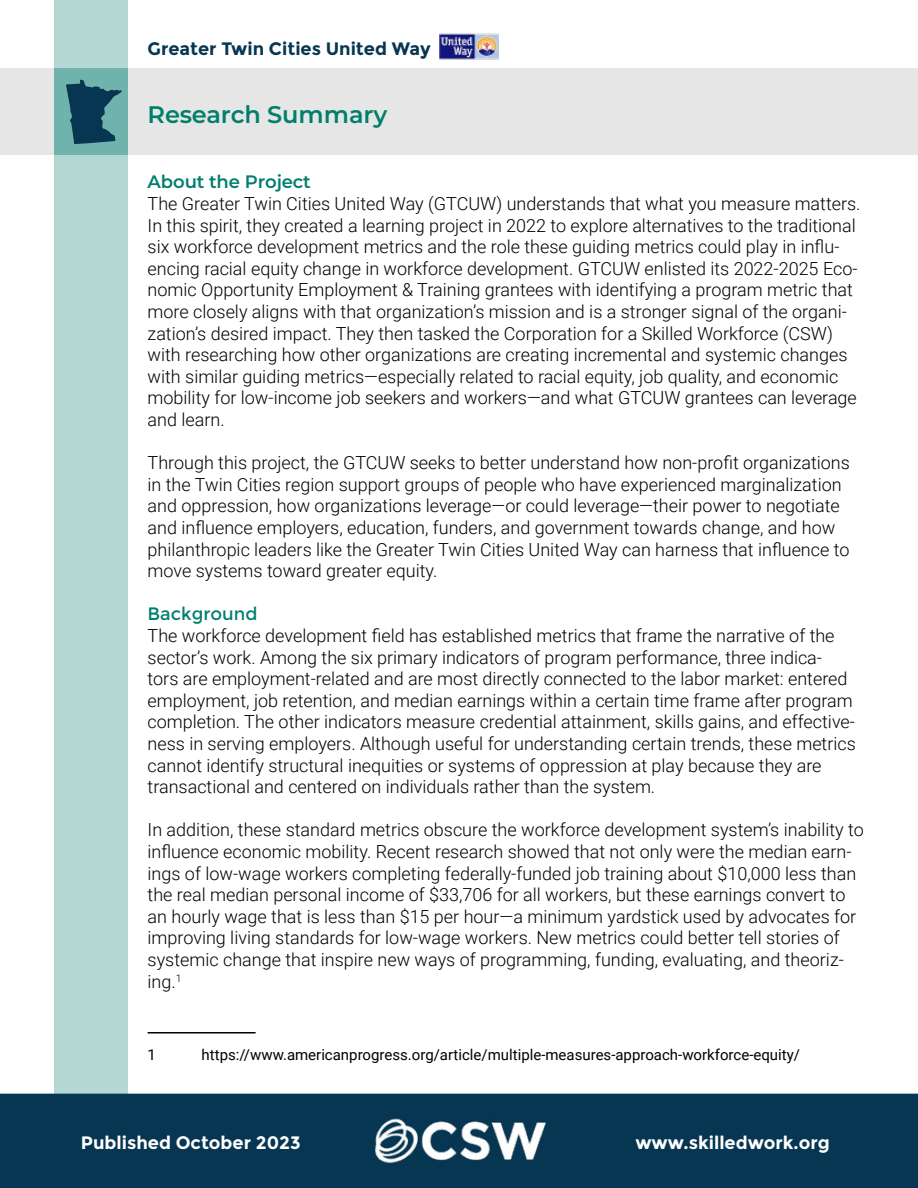
<style>
.page{position:relative;width:918px;height:1188px;background:#fff}
.page>*{position:absolute;margin:0;border:0;box-sizing:border-box;transform-origin:0 0}
.t1{font:100 24px "Montserrat";color:#007f6d}
.t2{font:300 18px/21.6px "Roboto";color:#000}
.t3{font:700 18px "Montserrat";color:#fff}
.t4{font:700 18px "Montserrat";color:#063651}
.t5{font:100 18px "Montserrat";color:#007f6d}
.t6{font:18px "Montserrat";color:#007f6d}
.t7{font:15px "Roboto";color:#000}
</style>
<div class="page">
<div style="left:54px;top:0;width:74px;height:1188px;background:#b3d8d3"></div>
<div style="left:0;top:69px;width:918px;height:86px;background:#e7e6e6"></div>
<div style="left:54px;top:69px;width:74px;height:86px;background:#70b3ad"></div>
<svg style="left:66px;top:79px;width:56px;height:65px"></svg>
<hr style="left:148px;top:1032px;width:108px;height:2px;background:#000">
<div style="left:0;top:1094px;width:918px;height:94px;background:#063651"></div>
<img style="left:367px;top:1115px;width:184px;height:51px">
<img style="left:439px;top:33px;width:60px;height:27px">
<p class="t4" style="left:148px;top:38px;width:285px">Greater Twin Cities United Way</p>
<h1 class="t1" style="left:148px;top:99px;width:241px">Research Summary</h1>
<p class="t5" style="left:148px;top:170px;width:165px">About the Project</p>
<p class="t2" style="left:148px;top:192px;width:715px">The Greater Twin Cities United Way (GTCUW) understands that what you measure matters.<br>In this spirit, they created a learning project in 2022 to explore alternatives to the traditional six workforce development metrics and the role these guiding metrics could play in influ&shy;encing racial equity change in workforce development. GTCUW enlisted its 2022-2025 Eco&shy;nomic Opportunity Employment &amp; Training grantees with identifying a program metric that more closely aligns with that organization’s mission and is a stronger signal of the organi&shy;zation’s desired impact. They then tasked the Corporation for a Skilled Workforce (CSW) with researching how other organizations are creating incremental and systemic changes with similar guiding metrics—especially related to racial equity, job quality, and economic mobility for low-income job seekers and workers—and what GTCUW grantees can leverage and learn.</p>
<p class="t2" style="left:148px;top:451px;width:704px">Through this project, the GTCUW seeks to better understand how non-profit organizations in the Twin Cities region support groups of people who have experienced marginalization and oppression, how organizations leverage—or could leverage—their power to negotiate and influence employers, education, funders, and government towards change, and how philanthropic leaders like the Greater Twin Cities United Way can harness that influence to move systems toward greater equity.</p>
<p class="t6" style="left:148px;top:604px;width:111px">Background</p>
<p class="t2" style="left:148px;top:624px;width:710px">The workforce development field has established metrics that frame the narrative of the sector’s work. Among the six primary indicators of program performance, three indica&shy;tors are employment-related and are most directly connected to the labor market: entered employment, job retention, and median earnings within a certain time frame after program completion. The other indicators measure credential attainment, skills gains, and effective&shy;ness in serving employers. Although useful for understanding certain trends, these metrics cannot identify structural inequities or systems of oppression at play because they are transactional and centered on individuals rather than the system.</p>
<p class="t2" style="left:148px;top:819px;width:718px">In addition, these standard metrics obscure the workforce development system’s inability to influence economic mobility. Recent research showed that not only were the median earn&shy;ings of low-wage workers completing federally-funded job training about $10,000 less than the real median personal income of $33,706 for all workers, but these earnings convert to an hourly wage that is less than $15 per hour—a minimum yardstick used by advocates for improving living standards for low-wage workers. New metrics could better tell stories of systemic change that inspire new ways of programming, funding, evaluating, and theoriz&shy;ing.<sup>1</sup></p>
<p class="t7" style="left:148px;top:1044px;width:10px">1</p>
<p class="t7" style="left:202px;top:1044px;width:600px">https://www.americanprogress.org/article/multiple-measures-approach-workforce-equity/</p>
<p class="t3" style="left:81px;top:1132px;width:221px">Published October 2023</p>
<p class="t3" style="left:635px;top:1132px;width:196px">www.skilledwork.org</p>
</div>
